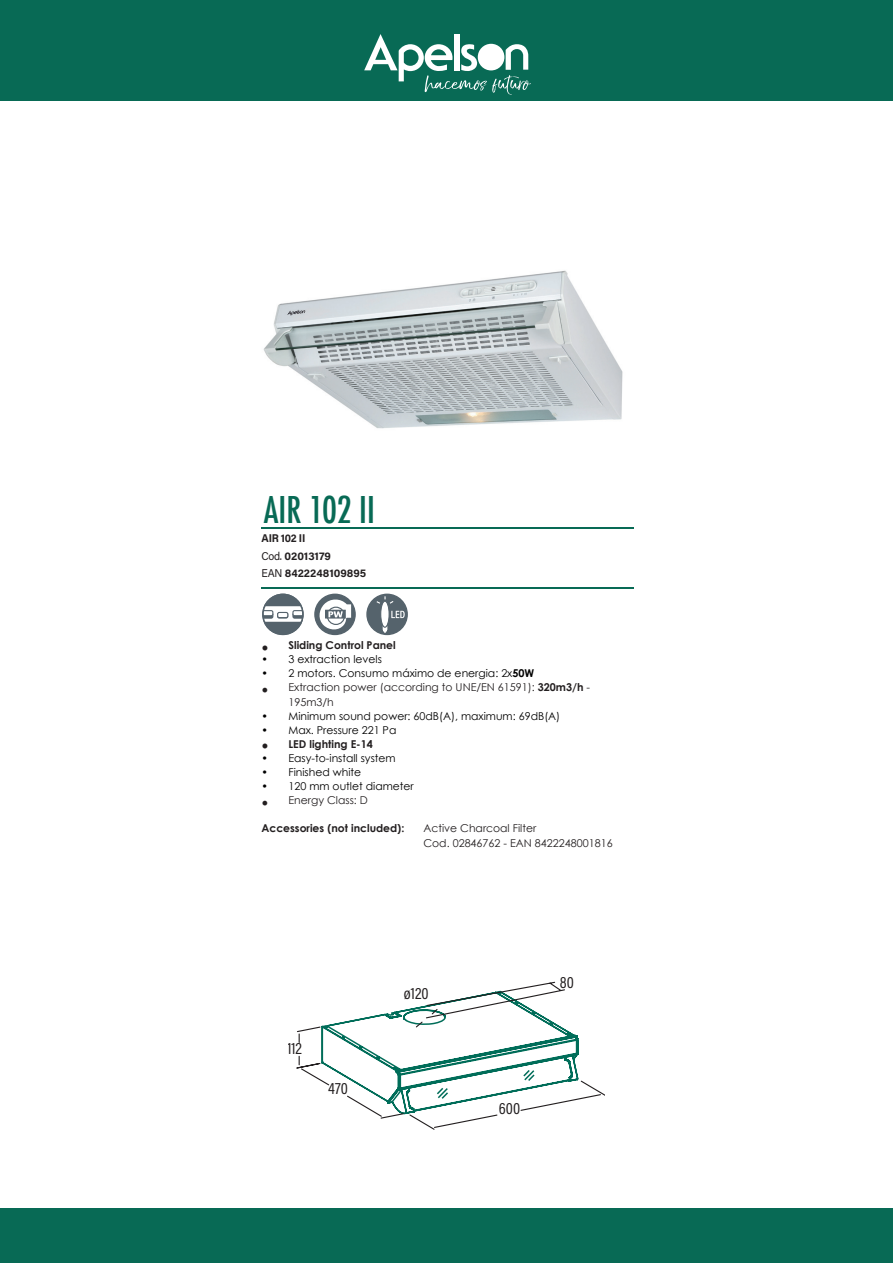
<style>
.page{position:relative;width:893px;height:1263px;background:#fff}
.page>*{position:absolute;margin:0;border:0;box-sizing:border-box;transform-origin:0 0}
.t1{font:500 condensed 36px "Futura";color:#086a55}
.t2{font:16.5px "Acumin Pro Cond";color:#231f20}
.t3{font:700 11.25px/17.7px "Acumin Pro";color:#231f20;scale:.95 1}
.t4{font:10.8px "Century Gothic";color:#000}
.t5{font:10.8px/14.2px "Century Gothic";color:#231f20}
.t6{font:700 10.8px "Century Gothic";color:#231f20}
.s1{font-weight:400}
.s2{font-family:"Minion Pro";font-size:18px}
.s3{font-weight:700}
</style>
<div class="page">
<div style="left:0;top:0;width:893px;height:101px;background:#086a55"></div>
<svg style="left:364px;top:34px;width:167px;height:61px"></svg>
<div style="left:0;top:1209px;width:893px;height:54px;background:#086a55"></div>
<hr style="left:261px;top:587px;width:373px;height:1px;background:#086a55">
<hr style="left:261px;top:527px;width:373px;height:2px;background:#086a55">
<img style="left:263px;top:270px;width:360px;height:159px">
<div style="left:367px;top:594px;width:40px;height:40px;background:#55636c;border-radius:50%"></div>
<div style="left:366px;top:594px;width:42px;height:41px;border:1px solid #55636c;border-radius:50%"></div>
<svg style="left:383px;top:627px;width:4px;height:6px"></svg>
<div style="left:381px;top:601px;width:8px;height:26px;background:#fff;border-radius:50%"></div>
<div style="left:380px;top:601px;width:10px;height:27px;border:1px solid #55636c;border-radius:50%"></div>
<svg style="left:375px;top:595px;width:20px;height:10px"></svg>
<svg style="left:391px;top:611px;width:14px;height:7px"></svg>
<div style="left:263px;top:594px;width:40px;height:40px;background:#55636c;border-radius:50%"></div>
<svg style="left:263px;top:606px;width:40px;height:17px"></svg>
<div style="left:293px;top:613px;width:10px;height:5px;background:#55636c;border-radius:2px"></div>
<div style="left:292px;top:612px;width:11px;height:7px;border:1px solid #55636c;border-radius:2px"></div>
<div style="left:293px;top:611px;width:10px;height:5px;background:#fff;border-radius:2px"></div>
<div style="left:292px;top:610px;width:11px;height:6px;border:1px solid #55636c;border-radius:2px"></div>
<div style="left:278px;top:612px;width:10px;height:6px;background:#fff;border-radius:2px"></div>
<div style="left:277px;top:612px;width:11px;height:6px;border:1px solid #55636c;border-radius:2px"></div>
<div style="left:263px;top:613px;width:10px;height:5px;background:#55636c;border-radius:2px"></div>
<div style="left:263px;top:612px;width:10px;height:7px;border:1px solid #55636c;border-radius:2px"></div>
<div style="left:263px;top:611px;width:10px;height:5px;background:#fff;border-radius:2px"></div>
<div style="left:263px;top:610px;width:10px;height:6px;border:1px solid #55636c;border-radius:2px"></div>
<div style="left:262px;top:594px;width:42px;height:41px;border:2px solid #55636c;border-radius:50%"></div>
<div style="left:315px;top:594px;width:40px;height:40px;background:#55636c;border-radius:50%"></div>
<div style="left:314px;top:594px;width:42px;height:41px;border:1px solid #55636c;border-radius:50%"></div>
<svg style="left:318px;top:598px;width:33px;height:33px"></svg>
<svg style="left:296px;top:981px;width:308px;height:149px"></svg>
<h1 class="t1" style="left:264px;top:487px;width:113px">AIR 102 II</h1>
<p class="t3" style="left:262px;top:528px;width:112px">AIR 102 II<br><span class="s1">Cod.</span> 02013179<br><span class="s1">EAN</span> 8422248109895</p>
<p class="t6" style="left:261px;top:638px;width:136px"><span class="s2">•</span> Sliding Control Panel</p>
<p class="t4" style="left:261px;top:653px;width:122px">• 3 extraction levels</p>
<p class="t4" style="left:261px;top:667px;width:274px">• 2 motors. Consumo máximo de energia: 2x<span class="s3">50W</span></p>
<p class="t5" style="left:288px;top:680px;width:303px;text-indent:-27px"><span class="s2">•</span> Extraction power (according to UNE/EN 61591): <span class="s3">320m3/h</span> -<br>195m3/h</p>
<p class="t4" style="left:261px;top:709px;width:300px">• Minimum sound power: 60dB(A), maximum: 69dB(A)</p>
<p class="t4" style="left:261px;top:723px;width:136px">• Max. Pressure 221 Pa</p>
<p class="t6" style="left:261px;top:737px;width:113px"><span class="s2">•</span> LED lighting E-14</p>
<p class="t4" style="left:261px;top:751px;width:136px">• Easy-to-install system</p>
<p class="t4" style="left:261px;top:765px;width:101px">• Finished white</p>
<p class="t4" style="left:261px;top:779px;width:154px">• 120 mm outlet diameter</p>
<p class="t5" style="left:261px;top:793px;width:108px"><span class="s2">•</span> Energy Class: D</p>
<p class="t6" style="left:261px;top:822px;width:144px">Accessories (not included):</p>
<p class="t5" style="left:423px;top:821px;width:191px">Active Charcoal Filter<br>Cod. 02846762 - EAN 8422248001816</p>
<h2 class="t2" style="left:287px;top:1037px;width:16px">112</h2>
<h2 class="t2" style="left:328px;top:1078px;width:21px">470</h2>
<h2 class="t2" style="left:404px;top:983px;width:26px">ø120</h2>
<h2 class="t2" style="left:560px;top:972px;width:16px">80</h2>
<h2 class="t2" style="left:499px;top:1098px;width:23px">600</h2>
</div>
